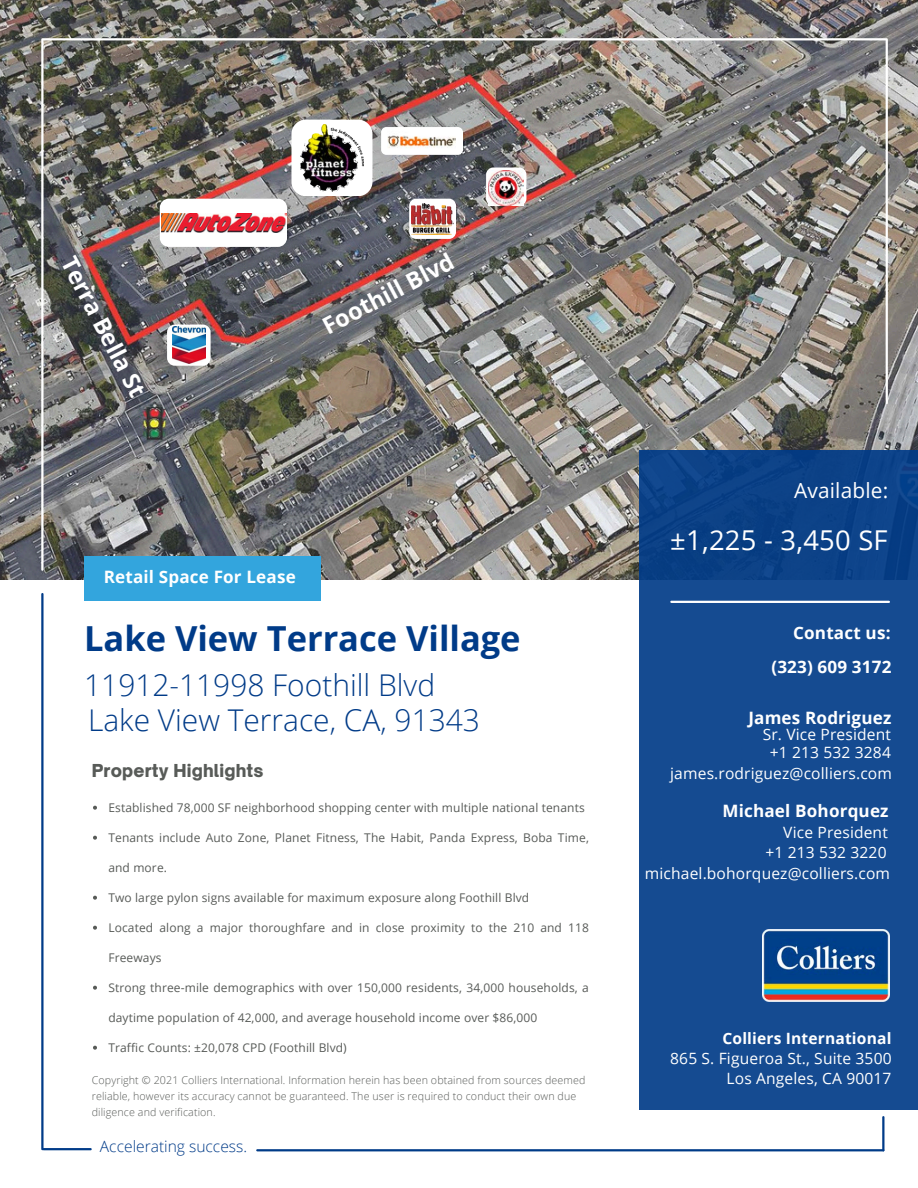
<style>
.page{position:relative;width:918px;height:1188px;background:#fff}
.page>*{position:absolute;margin:0;border:0;box-sizing:border-box;transform-origin:0 0}
.t1{font:700 34.5px "Open Sans";color:#003b88}
.t2{font:300 30px "Open Sans";color:#003b88}
.t3{font:27.45px "Open Sans";letter-spacing:.01em;color:#fff}
.t4{font:700 23.25px "Open Sans";color:#fff}
.t5{font:20.85px "Open Sans";letter-spacing:.01em;color:#fff}
.t6{font:700 17.1px "Open Sans";letter-spacing:.01em;color:#fff}
.t7{font:900 17.1px "Open Sauce One";letter-spacing:.01em;color:#585b58}
.t8{font:15.6px "Open Sans";letter-spacing:.01em;color:#fff}
.t9{font:700 15.6px "Open Sans";letter-spacing:.01em;color:#fff}
.t10{font:300 15.6px "Open Sans";color:#003b88}
.t11{font:12px "Open Sans";letter-spacing:.01em;color:#585b58}
.t12{font:300 10.65px/16px "Open Sans";letter-spacing:.01em;color:#585b58}
</style>
<div class="page">
<img style="left:0;top:0;width:918px;height:580px">
<div style="left:639px;top:450px;width:279px;height:660px;background:linear-gradient(to bottom,#0f458a,#184e94)"></div>
<img style="left:763px;top:929px;width:127px;height:72px">
<hr style="left:671px;top:601px;width:218px;height:2px;background:#fff">
<hr style="left:41px;top:39px;width:3px;height:531px;background:#fff">
<hr style="left:44px;top:38px;width:843px;height:2px;background:#fff">
<hr style="left:886px;top:40px;width:2px;height:363px;background:#fff">
<hr style="left:41px;top:594px;width:3px;height:555px;background:#003b88">
<hr style="left:44px;top:1148px;width:47px;height:2px;background:#003b88">
<hr style="left:257px;top:1149px;width:626px;height:2px;background:#003b88">
<hr style="left:882px;top:1117px;width:2px;height:33px;background:#003b88">
<div style="left:84px;top:556px;width:237px;height:45px;background:#33a5dd"></div>
<div style="left:167px;top:325px;width:44px;height:41px;background:#fff;border-radius:8px"></div>
<img style="left:172px;top:327px;width:33px;height:37px">
<svg style="left:93px;top:806px;width:4px;height:4px"></svg>
<svg style="left:93px;top:836px;width:4px;height:4px"></svg>
<svg style="left:93px;top:896px;width:4px;height:4px"></svg>
<svg style="left:93px;top:926px;width:4px;height:4px"></svg>
<svg style="left:93px;top:986px;width:4px;height:4px"></svg>
<svg style="left:93px;top:1046px;width:4px;height:4px"></svg>
<svg style="left:409px;top:199px;width:47px;height:40px"></svg>
<img style="left:412px;top:204px;width:41px;height:30px">
<div style="left:381px;top:127px;width:82px;height:28px;background:#fff;border-radius:5px"></div>
<img style="left:388px;top:135px;width:67px;height:13px">
<div style="left:160px;top:199px;width:127px;height:48px;background:#fff;border-radius:9px"></div>
<img style="left:161px;top:213px;width:125px;height:19px">
<div style="left:291px;top:120px;width:81px;height:76px;background:#fff;border-radius:14px"></div>
<img style="left:301px;top:124px;width:63px;height:68px">
<div style="left:486px;top:167px;width:40px;height:39px;background:#fff;border-radius:7px"></div>
<img style="left:489px;top:170px;width:35px;height:35px">
<p class="t4" style="left:82px;top:250px;width:157px;rotate:62deg">Terra Bella St</p>
<p class="t4" style="left:316px;top:313px;width:147px;rotate:-28deg">Foothill Blvd</p>
<p class="t6" style="left:104px;top:565px;width:194px">Retail Space For Lease</p>
<p class="t1" style="left:84px;top:614px;width:438px">Lake View Terrace Village</p>
<p class="t2" style="left:84px;top:664px;width:352px">11912-11998 Foothill Blvd</p>
<h4 class="t2" style="left:88px;top:699px;width:394px">Lake View Terrace, CA, 91343</h4>
<h4 class="t7" style="left:92px;top:760px;width:173px">Property Highlights</h4>
<p class="t11" style="left:108px;top:799px;width:478px">Established 78,000 SF neighborhood shopping center with multiple national tenants</p>
<h5 class="t11" style="left:108px;top:829px;width:482px">Tenants include Auto Zone, Planet Fitness, The Habit, Panda Express, Boba Time,</h5>
<h5 class="t11" style="left:108px;top:859px;width:60px">and more.</h5>
<h2 class="t11" style="left:108px;top:889px;width:422px">Two large pylon signs available for maximum exposure along Foothill Blvd</h2>
<h6 class="t11" style="left:108px;top:919px;width:482px">Located along a major thoroughfare and in close proximity to the 210 and 118</h6>
<h6 class="t11" style="left:108px;top:949px;width:55px">Freeways</h6>
<p class="t11" style="left:108px;top:979px;width:482px">Strong three-mile demographics with over 150,000 residents, 34,000 households, a</p>
<p class="t11" style="left:108px;top:1009px;width:431px">daytime population of 42,000, and average household income over $86,000</p>
<h6 class="t11" style="left:108px;top:1039px;width:240px">Traffic Counts: ±20,078 CPD (Foothill Blvd)</h6>
<h6 class="t12" style="left:92px;top:1072px;width:495px">Copyright © 2021 Colliers International. Information herein has been obtained from sources deemed reliable, however its accuracy cannot be guaranteed. The user is required to conduct their own due diligence and verification.</h6>
<h3 class="t10" style="left:100px;top:1136px;width:149px">Accelerating success.</h3>
<p class="t5" style="left:794px;top:476px;width:96px">Available:</p>
<p class="t3" style="left:670px;top:521px;width:219px">±1,225 - 3,450 SF</p>
<p class="t6" style="left:793px;top:620px;width:99px">Contact us:</p>
<p class="t6" style="left:771px;top:655px;width:121px">(323) 609 3172</p>
<p class="t6" style="left:748px;top:706px;width:145px">James Rodriguez</p>
<p class="t8" style="left:763px;top:724px;width:130px">Sr. Vice President</p>
<p class="t8" style="left:770px;top:742px;width:123px">+1 213 532 3284</p>
<h6 class="t8" style="left:670px;top:762px;width:223px">james.rodriguez@colliers.com</h6>
<p class="t6" style="left:723px;top:799px;width:168px">Michael Bohorquez</p>
<p class="t8" style="left:783px;top:822px;width:106px">Vice President</p>
<h6 class="t8" style="left:765px;top:842px;width:123px">+1 213 532 3220</h6>
<p class="t8" style="left:645px;top:862px;width:247px">michael.bohorquez@colliers.com</p>
<p class="t9" style="left:723px;top:1027px;width:170px">Colliers International</p>
<h1 class="t8" style="left:670px;top:1047px;width:223px">865 S. Figueroa St., Suite 3500</h1>
<h3 class="t8" style="left:727px;top:1067px;width:166px">Los Angeles, CA 90017</h3>
</div>
